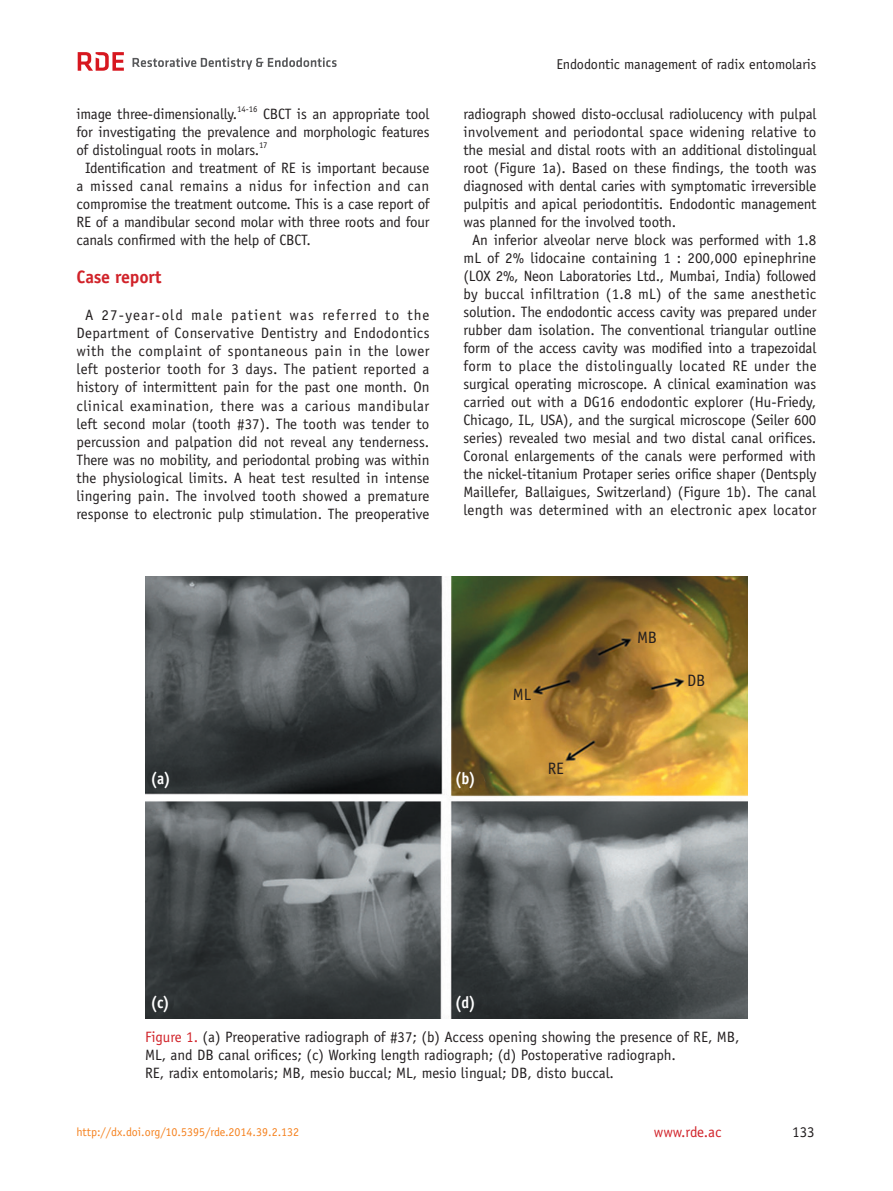
<style>
.page{position:relative;width:893px;height:1191px;background:#fff}
.page>*{position:absolute;margin:0;border:0;box-sizing:border-box;transform-origin:0 0}
.t1{font:700 18px "Officina Sans Std";letter-spacing:-.01em;color:#d1232a}
.t2{font:700 16.5px "Officina Sans Std";color:#fff;scale:.9 1}
.t3{font:16.5px "Officina Sans Std";letter-spacing:-.005em;color:#231f20}
.t4{font:15px/18px "Officina Sans Std";letter-spacing:-.005em;color:#231f20;text-align:justify}
.t5{font:15px "Officina Sans Std";letter-spacing:.02em;color:#231f20}
.t6{font:15px "Officina Sans Std";letter-spacing:.015em;color:#231f20}
.t7{font:15px "Officina Sans Std";letter-spacing:.025em;color:#231f20}
.t8{font:15px "Officina Sans Std";color:#d1232a}
.t9{font:14.25px "Officina Sans Std";color:#231f20}
.t10{font:12px "Officina Sans Std";color:#f58220}
.t11{font:8.7px "Officina Sans Std";color:#231f20}
.s1{color:#d1232a}
</style>
<div class="page">
<svg style="left:133px;top:57px;width:204px;height:13px"></svg>
<svg style="left:78px;top:52px;width:46px;height:19px"></svg>
<img style="left:145px;top:576px;width:603px;height:442px">
<p class="t4" style="left:77px;top:105px;width:162px">image three-dimensionally.</p>
<p class="t11" style="left:237px;top:104px;width:22px">14-16</p>
<p class="t4" style="left:77px;top:105px;width:354px;text-indent:186px">CBCT is an appropriate tool for investigating the prevalence and morphologic features of distolingual roots in molars.</p>
<p class="t11" style="left:259px;top:140px;width:10px">17</p>
<p class="t4" style="left:77px;top:159px;width:354px;text-indent:9px">Identification and treatment of RE is important because a missed canal remains a nidus for infection and can compromise the treatment outcome. This is a case report of RE of a mandibular second molar with three roots and four canals confirmed with the help of CBCT.</p>
<p class="t1" style="left:77px;top:266px;width:86px">Case report</p>
<p class="t4" style="left:77px;top:306px;width:355px;text-align:center">A 27-year-old male patient was referred to the Department of Conservative Dentistry and Endodontics with the complaint of spontaneous pain in the lower left posterior tooth for 3 days. The patient reported a history of intermittent pain for the past one month. On clinical examination, there was a carious mandibular left second molar (tooth #37). The tooth was tender to percussion and palpation did not reveal any tenderness.<br>There was no mobility, and periodontal probing was within the physiological limits. A heat test resulted in intense lingering pain. The involved tooth showed a premature response to electronic pulp stimulation. The preoperative</p>
<p class="t9" style="left:556px;top:55px;width:262px">Endodontic management of radix entomolaris</p>
<p class="t4" style="left:463px;top:105px;width:354px">radiograph showed disto-occlusal radiolucency with pulpal</p>
<p class="t4" style="left:463px;top:123px;width:354px">involvement and periodontal space widening relative to</p>
<p class="t4" style="left:463px;top:141px;width:354px">the mesial and distal roots with an additional distolingual</p>
<p class="t4" style="left:463px;top:159px;width:354px">root (Figure 1a). Based on these findings, the tooth was</p>
<p class="t4" style="left:463px;top:177px;width:354px">diagnosed with dental caries with symptomatic irreversible</p>
<p class="t4" style="left:463px;top:195px;width:355px">pulpitis and apical periodontitis. Endodontic management</p>
<p class="t4" style="left:463px;top:213px;width:214px">was planned for the involved tooth.</p>
<p class="t4" style="left:472px;top:231px;width:346px">An inferior alveolar nerve block was performed with 1.8</p>
<p class="t4" style="left:463px;top:249px;width:354px">mL of 2% lidocaine containing 1 : 200,000 epinephrine</p>
<p class="t4" style="left:463px;top:267px;width:354px">(LOX 2%, Neon Laboratories Ltd., Mumbai, India) followed</p>
<p class="t5" style="left:463px;top:285px;width:354px">by buccal infiltration (1.8 mL) of the same anesthetic</p>
<p class="t4" style="left:463px;top:303px;width:354px">solution. The endodontic access cavity was prepared under</p>
<p class="t4" style="left:463px;top:321px;width:354px">rubber dam isolation. The conventional triangular outline</p>
<p class="t4" style="left:463px;top:339px;width:354px">form of the access cavity was modified into a trapezoidal</p>
<p class="t7" style="left:463px;top:357px;width:355px">form to place the distolingually located RE under the</p>
<p class="t4" style="left:463px;top:375px;width:354px">surgical operating microscope. A clinical examination was</p>
<p class="t4" style="left:463px;top:393px;width:354px">carried out with a DG16 endodontic explorer (Hu-Friedy,</p>
<p class="t4" style="left:463px;top:411px;width:354px">Chicago, IL, USA), and the surgical microscope (Seiler 600</p>
<p class="t4" style="left:463px;top:429px;width:354px">series) revealed two mesial and two distal canal orifices.</p>
<p class="t4" style="left:463px;top:447px;width:354px">Coronal enlargements of the canals were performed with</p>
<p class="t4" style="left:463px;top:465px;width:354px">the nickel-titanium Protaper series orifice shaper (Dentsply</p>
<p class="t4" style="left:463px;top:483px;width:354px">Maillefer, Ballaigues, Switzerland) (Figure 1b). The canal</p>
<p class="t6" style="left:463px;top:501px;width:355px">length was determined with an electronic apex locator</p>
<p class="t3" style="left:513px;top:685px;width:20px">ML</p>
<p class="t3" style="left:637px;top:628px;width:22px">MB</p>
<p class="t3" style="left:687px;top:670px;width:20px">DB</p>
<p class="t2" style="left:151px;top:767px;width:24px">(a)</p>
<p class="t2" style="left:455px;top:767px;width:25px">(b)</p>
<p class="t3" style="left:548px;top:758px;width:18px">RE</p>
<p class="t2" style="left:151px;top:991px;width:23px">(c)</p>
<p class="t2" style="left:455px;top:991px;width:25px">(d)</p>
<p class="t4" style="left:145px;top:1027px;width:596px;text-align:left"><span class="s1">Figure 1.</span> (a) Preoperative radiograph of #37; (b) Access opening showing the presence of RE, MB,<br>ML, and DB canal orifices; (c) Working length radiograph; (d) Postoperative radiograph.<br>RE, radix entomolaris; MB, mesio buccal; ML, mesio lingual; DB, disto buccal.</p>
<p class="t10" style="left:77px;top:1124px;width:224px">http://dx.doi.org/10.5395/rde.2014.39.2.132</p>
<p class="t8" style="left:654px;top:1122px;width:69px">www.rde.ac</p>
<p class="t4" style="left:792px;top:1122px;width:24px">133</p>
</div>
